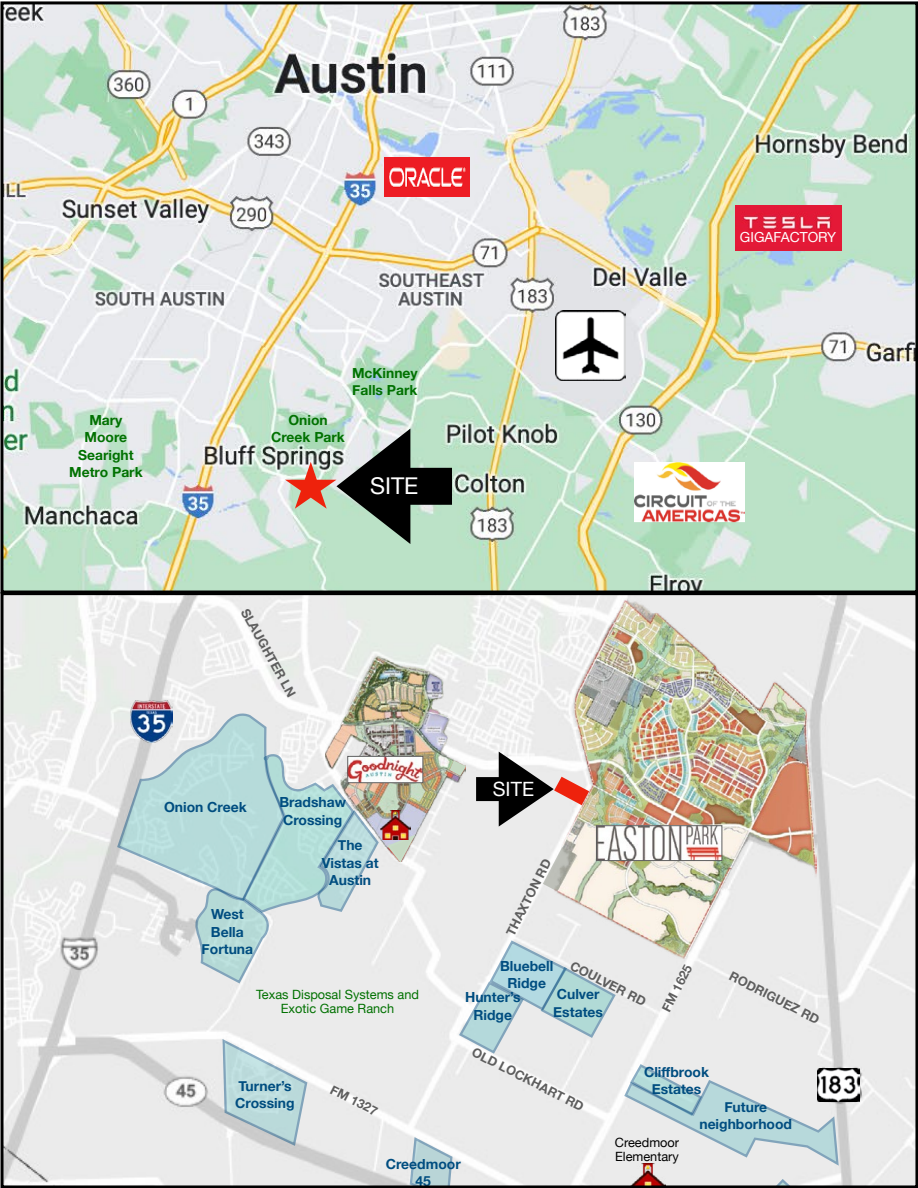
<style>
.page{position:relative;width:918px;height:1188px;background:#fff}
.page>*{position:absolute;margin:0;border:0;box-sizing:border-box;transform-origin:0 0}
.t1{font:23.1px "Helvetica Neue";color:#fff}
.t2{font:19.65px "Helvetica Neue";color:#fff}
.t3{font:700 13.95px/17.4px "Helvetica Neue";color:#004d80;text-align:center}
.t4{font:700 13.8px/17.4px "Helvetica Neue";color:#017101;text-align:center}
.t5{font:13.8px "Helvetica Neue";color:#fff}
.t6{font:700 12.75px "Helvetica Neue";color:#5e5e5e}
.t7{font:12.75px/14px "Helvetica Neue";color:#017101;text-align:center}
.t8{font:12.75px/14px "Helvetica Neue";color:#000}
</style>
<div class="page">
<img style="left:4px;top:5px;width:910px;height:585px">
<img style="left:735px;top:206px;width:106px;height:45px">
<img style="left:385px;top:157px;width:84px;height:39px">
<img style="left:634px;top:462px;width:111px;height:60px">
<img style="left:556px;top:311px;width:70px;height:70px">
<svg style="left:285px;top:429px;width:167px;height:115px;background:#889285"></svg>
<img style="left:5px;top:596px;width:909px;height:588px">
<svg style="left:458px;top:939px;width:159px;height:116px;background:#cddfe2"></svg>
<svg style="left:221px;top:1038px;width:88px;height:109px;background:#cadcde"></svg>
<img style="left:630px;top:1167px;width:35px;height:17px">
<svg style="left:623px;top:1063px;width:217px;height:104px;background:#d2dfe1"></svg>
<svg style="left:116px;top:712px;width:264px;height:273px;background:#ccdfe0"></svg>
<svg style="left:747px;top:1178px;width:77px;height:6px"></svg>
<svg style="left:409px;top:1136px;width:45px;height:48px;background:#c4d8dc"></svg>
<img style="left:818px;top:1069px;width:42px;height:33px">
<img style="left:130px;top:701px;width:42px;height:41px">
<svg style="left:476px;top:752px;width:78px;height:75px;background:#848484"></svg>
<img style="left:326px;top:656px;width:139px;height:205px">
<img style="left:349px;top:758px;width:72px;height:23px">
<div style="left:347px;top:756px;width:76px;height:27px;border:1px solid #5e5e5e"></div>
<img style="left:554px;top:599px;width:263px;height:359px">
<svg style="left:542px;top:846px;width:36px;height:47px;background:#d8d7d0"></svg>
<img style="left:598px;top:827px;width:122px;height:32px">
<div style="left:596px;top:825px;width:126px;height:36px;border:1px solid #5e5e5e"></div>
<svg style="left:386px;top:834px;width:30px;height:30px"></svg>
<svg style="left:448px;top:759px;width:19px;height:18px"></svg>
<img style="left:381px;top:810px;width:29px;height:30px">
<div style="left:1px;top:592px;width:917px;height:596px;border:3px solid #000"></div>
<p class="t5" style="left:740px;top:227px;width:98px">GIGAFACTORY</p>
<p class="t4" style="left:69px;top:412px;width:75px">Mary<br>Moore<br>Searight<br>Metro Park</p>
<p class="t4" style="left:271px;top:412px;width:75px">Onion<br>Creek Park</p>
<p class="t4" style="left:352px;top:364px;width:67px;text-align:left">McKinney<br>Falls Park</p>
<h1 class="t1" style="left:370px;top:469px;width:50px">SITE</h1>
<p class="t6" style="left:253px;top:605px;width:100px;rotate:61deg">SLAUGHTER LN</p>
<p class="t3" style="left:164px;top:799px;width:84px">Onion Creek</p>
<p class="t3" style="left:279px;top:794px;width:68px;text-align:left">Bradshaw<br>Crossing</p>
<p class="t3" style="left:202px;top:906px;width:53px">West<br>Bella<br>Fortuna</p>
<p class="t3" style="left:322px;top:837px;width:58px">The<br>Vistas at<br>Austin</p>
<h2 class="t2" style="left:493px;top:775px;width:43px">SITE</h2>
<p class="t6" style="left:501px;top:930px;width:85px;rotate:-63deg">THAXTON RD</p>
<p class="t6" style="left:576px;top:956px;width:84px;rotate:27deg">COULVER RD</p>
<p class="t6" style="left:735px;top:966px;width:101px;rotate:27deg">RODRIGUEZ RD</p>
<p class="t3" style="left:500px;top:957px;width:55px">Bluebell<br>Ridge</p>
<p class="t6" style="left:657px;top:1006px;width:53px;rotate:-63deg">FM 1625</p>
<p class="t3" style="left:553px;top:986px;width:51px;text-align:left">Culver<br>Estates</p>
<p class="t7" style="left:256px;top:988px;width:164px">Texas Disposal Systems and<br>Exotic Game Ranch</p>
<p class="t3" style="left:465px;top:989px;width:57px">Hunter’s<br>Ridge</p>
<p class="t3" style="left:235px;top:1077px;width:61px;text-align:left">Turner’s<br>Crossing</p>
<p class="t6" style="left:336px;top:1080px;width:53px;rotate:27deg">FM 1327</p>
<p class="t6" style="left:477px;top:1042px;width:125px;rotate:27deg">OLD LOCKHART RD</p>
<p class="t3" style="left:386px;top:1156px;width:76px">Creedmoor<br>45</p>
<p class="t3" style="left:644px;top:1063px;width:66px">Cliffbrook<br>Estates</p>
<p class="t8" style="left:615px;top:1136px;width:66px">Creedmoor<br>Elementary</p>
<p class="t3" style="left:699px;top:1099px;width:94px">Future neighborhood</p>
</div>
